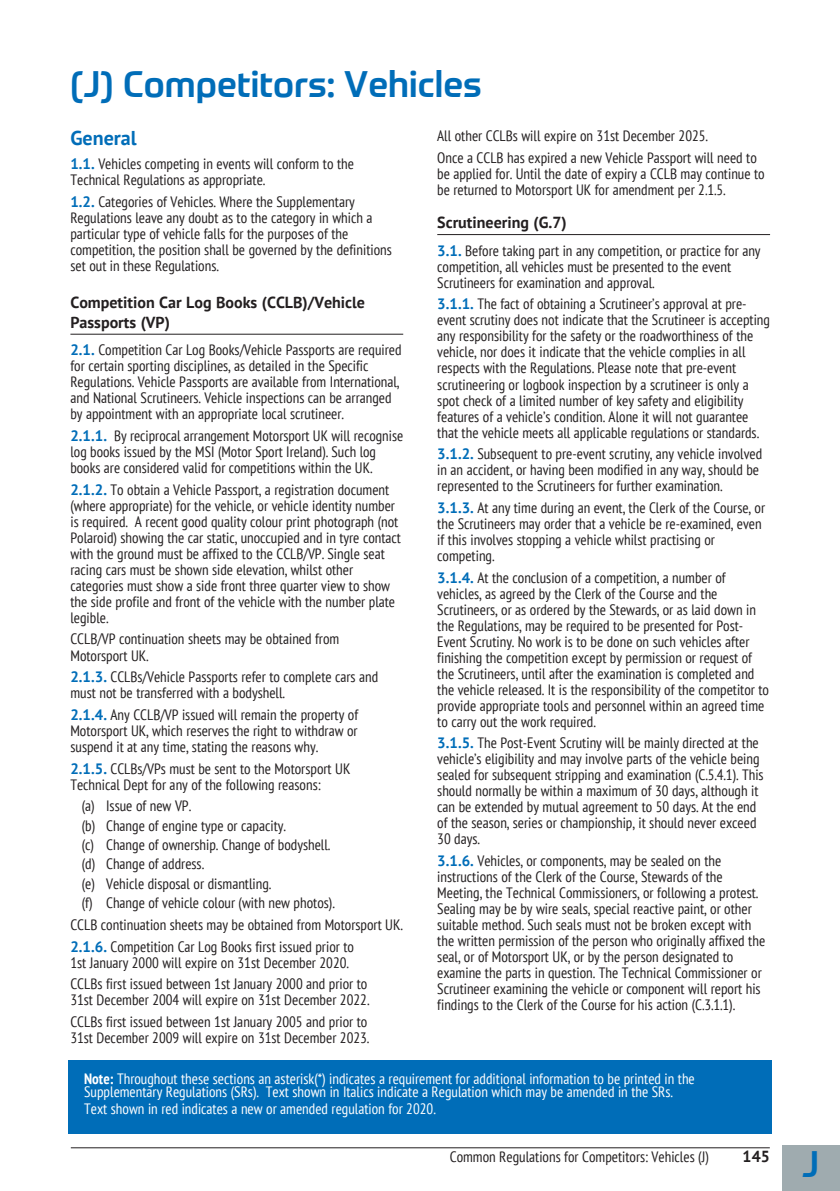
<style>
.page{position:relative;width:840px;height:1191px;background:#fff}
.page>*{position:absolute;margin:0;border:0;box-sizing:border-box;transform-origin:0 0}
.t1{font:500 36px "Prometo";color:#006db8}
.t2{font:700 20px "PT Sans";color:#006db8}
.t3{font:700 16px/20px "PT Sans";color:#231f20}
.t4{font:15px/16px "PT Sans Narrow";color:#231f20}
.t5{font:15px/13.6px "PT Sans Narrow";color:#fff}
.s1{font-family:"PT Sans";font-weight:700;color:#006db8}
.s2{font-family:"PT Sans";font-weight:700;font-stretch:condensed}
.s3{font-family:"PT Sans";font-stretch:condensed}
</style>
<div class="page">
<div style="left:781px;top:1145px;width:58px;height:46px;background:#9fabaf"></div>
<hr style="left:71px;top:1147px;width:698px;height:1px;background:#231f20">
<hr style="left:70px;top:334px;width:333px;height:1px;background:#231f20">
<hr style="left:437px;top:234px;width:332px;height:1px;background:#231f20">
<div style="left:68px;top:1060px;width:703px;height:74px;background:#006db8"></div>
<p class="t1" style="left:70px;top:59px;width:413px">(J) Competitors: Vehicles</p>
<p class="t2" style="left:70px;top:127px;width:68px">General</p>
<p class="t4" style="left:70px;top:156px;width:285px"><span class="s1">1.1.</span> Vehicles competing in events will conform to the<br>Technical Regulations as appropriate.</p>
<p class="t4" style="left:70px;top:193px;width:323px"><span class="s1">1.2.</span> Categories of Vehicles. Where the Supplementary Regulations leave any doubt as to the category in which a particular type of vehicle falls for the purposes of the competition, the position shall be governed by the definitions set out in these Regulations.</p>
<p class="t3" style="left:70px;top:293px;width:296px">Competition Car Log Books (CCLB)/Vehicle<br>Passports (VP)</p>
<p class="t4" style="left:70px;top:342px;width:332px"><span class="s1">2.1.</span> Competition Car Log Books/Vehicle Passports are required for certain sporting disciplines, as detailed in the Specific Regulations. Vehicle Passports are available from International, and National Scrutineers. Vehicle inspections can be arranged by appointment with an appropriate local scrutineer.</p>
<p class="t4" style="left:70px;top:427px;width:334px"><span class="s1">2.1.1.</span> By reciprocal arrangement Motorsport UK will recognise log books issued by the MSI (Motor Sport Ireland). Such log books are considered valid for competitions within the UK.</p>
<p class="t4" style="left:70px;top:481px;width:332px"><span class="s1">2.1.2.</span> To obtain a Vehicle Passport, a registration document (where appropriate) for the vehicle, or vehicle identity number is required. A recent good quality colour print photograph (not Polaroid) showing the car static, unoccupied and in tyre contact with the ground must be affixed to the CCLB/VP. Single seat racing cars must be shown side elevation, whilst other categories must show a side front three quarter view to show the side profile and front of the vehicle with the number plate legible.</p>
<p class="t4" style="left:70px;top:631px;width:270px">CCLB/VP continuation sheets may be obtained from<br>Motorsport UK.</p>
<p class="t4" style="left:70px;top:668px;width:309px"><span class="s1">2.1.3.</span> CCLBs/Vehicle Passports refer to complete cars and must not be transferred with a bodyshell.</p>
<p class="t4" style="left:70px;top:706px;width:289px;text-align:justify"><span class="s1">2.1.4.</span> Any CCLB/VP issued will remain the property of Motorsport UK, which reserves the right to withdraw or suspend it at any time, stating the reasons why.</p>
<p class="t4" style="left:70px;top:760px;width:281px"><span class="s1">2.1.5.</span> CCLBs/VPs must be sent to the Motorsport UK<br>Technical Dept for any of the following reasons:</p>
<p class="t4" style="left:82px;top:796px;width:254px;line-height:19.4px">(a) Issue of new VP.<br>(b) Change of engine type or capacity.<br>(c) Change of ownership. Change of bodyshell. (d) Change of address.<br>(e) Vehicle disposal or dismantling.<br>(f) Change of vehicle colour (with new photos).</p>
<p class="t4" style="left:70px;top:913px;width:334px;line-height:21.6px">CCLB continuation sheets may be obtained from Motorsport UK.<br><span class="s1">2.1.6.</span> Competition Car Log Books first issued prior to</p>
<p class="t4" style="left:70px;top:951px;width:298px;line-height:21.6px">1st January 2000 will expire on 31st December 2020.<br>CCLBs first issued between 1st January 2000 and prior to</p>
<p class="t4" style="left:70px;top:989px;width:300px;line-height:21.6px">31st December 2004 will expire on 31st December 2022.<br>CCLBs first issued between 1st January 2005 and prior to</p>
<p class="t4" style="left:70px;top:1029px;width:300px">31st December 2009 will expire on 31st December 2023.</p>
<p class="t4" style="left:437px;top:125px;width:321px;line-height:21.6px">All other CCLBs will expire on 31st December 2025.<br>Once a CCLB has expired a new Vehicle Passport will need to</p>
<p class="t4" style="left:437px;top:165px;width:329px">be applied for. Until the date of expiry a CCLB may continue to be returned to Motorsport UK for amendment per 2.1.5.</p>
<p class="t3" style="left:437px;top:213px;width:131px">Scrutineering (G.7)</p>
<p class="t4" style="left:437px;top:242px;width:325px"><span class="s1">3.1.</span> Before taking part in any competition, or practice for any competition, all vehicles must be presented to the event<br>Scrutineers for examination and approval.</p>
<p class="t4" style="left:437px;top:296px;width:334px"><span class="s1">3.1.1.</span> The fact of obtaining a Scrutineer’s approval at pre&shy;event scrutiny does not indicate that the Scrutineer is accepting any responsibility for the safety or the roadworthiness of the vehicle, nor does it indicate that the vehicle complies in all respects with the Regulations. Please note that pre-event scrutineering or logbook inspection by a scrutineer is only a spot check of a limited number of key safety and eligibility features of a vehicle’s condition. Alone it will not guarantee that the vehicle meets all applicable regulations or standards.</p>
<p class="t4" style="left:437px;top:445px;width:326px"><span class="s1">3.1.2.</span> Subsequent to pre-event scrutiny, any vehicle involved in an accident, or having been modified in any way, should be represented to the Scrutineers for further examination.</p>
<p class="t4" style="left:437px;top:499px;width:329px"><span class="s1">3.1.3.</span> At any time during an event, the Clerk of the Course, or the Scrutineers may order that a vehicle be re-examined, even if this involves stopping a vehicle whilst practising or competing.</p>
<p class="t4" style="left:437px;top:569px;width:333px"><span class="s1">3.1.4.</span> At the conclusion of a competition, a number of vehicles, as agreed by the Clerk of the Course and the Scrutineers, or as ordered by the Stewards, or as laid down in the Regulations, may be required to be presented for Post-Event Scrutiny. No work is to be done on such vehicles after finishing the competition except by permission or request of the Scrutineers, until after the examination is completed and the vehicle released. It is the responsibility of the competitor to provide appropriate tools and personnel within an agreed time to carry out the work required.</p>
<p class="t4" style="left:437px;top:735px;width:328px"><span class="s1">3.1.5.</span> The Post-Event Scrutiny will be mainly directed at the vehicle’s eligibility and may involve parts of the vehicle being sealed for subsequent stripping and examination (C.5.4.1). This should normally be within a maximum of 30 days, although it can be extended by mutual agreement to 50 days. At the end of the season, series or championship, it should never exceed 30 days.</p>
<p class="t4" style="left:437px;top:852px;width:329px"><span class="s1">3.1.6.</span> Vehicles, or components, may be sealed on the instructions of the Clerk of the Course, Stewards of the Meeting, the Technical Commissioners, or following a protest.<br>Sealing may be by wire seals, special reactive paint, or other suitable method. Such seals must not be broken except with the written permission of the person who originally affixed the seal, or of Motorsport UK, or by the person designated to examine the parts in question. The Technical Commissioner or Scrutineer examining the vehicle or component will report his findings to the Clerk of the Course for his action (C.3.1.1).</p>
<p class="t5" style="left:84px;top:1071px;width:612px"><span class="s2">Note:</span> Throughout these sections an asterisk(*) indicates a requirement for additional information to be printed in the<br>Supplementary Regulations (SRs). Text shown in Italics indicate a Regulation which may be amended in the SRs.</p>
<p class="t5" style="left:84px;top:1102px;width:353px">Text shown in red indicates a new or amended regulation for 20<span class="s3">20</span>.</p>
<p class="t4" style="left:449px;top:1148px;width:260px">Common Regulations for Competitors: Vehicles (J)</p>
<p class="t3" style="left:742px;top:1147px;width:29px">145</p>
<p class="t1" style="left:801px;top:1139px;width:18px">J</p>
</div>
